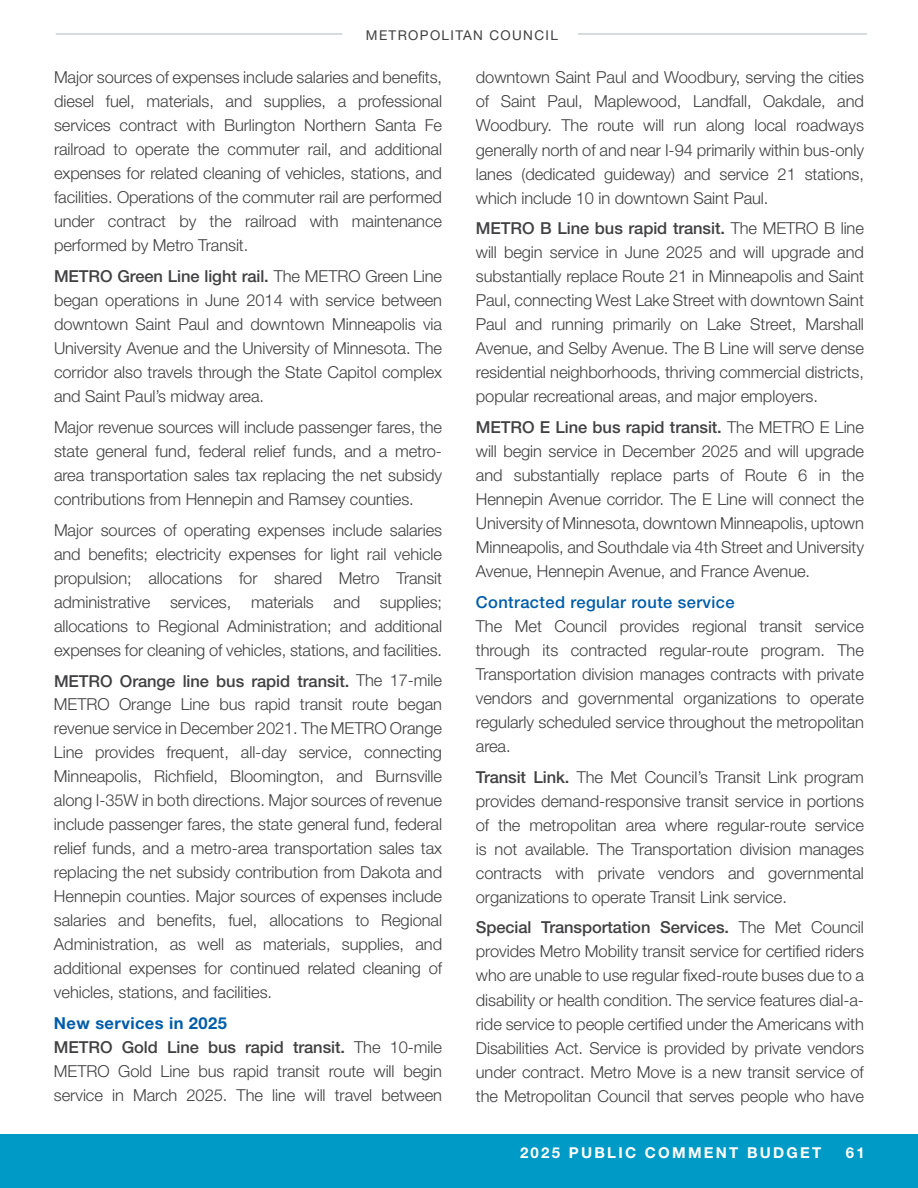
<style>
.page{position:relative;width:918px;height:1188px;background:#fff}
.page>*{position:absolute;margin:0;border:0;box-sizing:border-box;transform-origin:0 0}
.Body_01_-_Align_Left{font:300 16.5px/24px "Helvetica Neue LT Std";letter-spacing:-.005em;color:#414042;text-align:justify}
.Heading_3{font:500 16.5px "Helvetica Neue LT Std";letter-spacing:.025em;color:#005daa}
.Heading_3-2{font:700 16.5px "Helvetica Neue LT Std";letter-spacing:.025em;color:#005daa}
.t1{font:700 15px "Helvetica Neue LT Std";letter-spacing:.15em;color:#fff}
.t2{font:13.5px "Helvetica Neue LT Std";letter-spacing:.1em;color:#414042}
.s1{font-weight:500}
</style>
<div class="page">
<div style="left:0;top:1134px;width:918px;height:54px;background:#009ac7"></div>
<hr style="left:56px;top:33px;width:286px;height:2px;background:#cacfd2">
<hr style="left:578px;top:33px;width:289px;height:2px;background:#cacfd2">
<p class="t2" style="left:366px;top:27px;width:193px">METROPOLITAN COUNCIL</p>
<p class="Body_01_-_Align_Left" style="left:54px;top:65px;width:390px">Major sources of expenses include salaries and benefits, diesel fuel, materials, and supplies, a professional services contract with Burlington Northern Santa Fe railroad to operate the commuter rail, and additional expenses for related cleaning of vehicles, stations, and facilities. Operations of the commuter rail are performed under contract by the railroad with maintenance performed by Metro Transit.</p>
<p class="Body_01_-_Align_Left" style="left:54px;top:264px;width:390px"><span class="s1">METRO Green Line light rail.</span> The METRO Green Line began operations in June 2014 with service between downtown Saint Paul and downtown Minneapolis via University Avenue and the University of Minnesota. The corridor also travels through the State Capitol complex and Saint Paul’s midway area.</p>
<p class="Body_01_-_Align_Left" style="left:54px;top:415px;width:390px">Major revenue sources will include passenger fares, the state general fund, federal relief funds, and a metro&shy;area transportation sales tax replacing the net subsidy contributions from Hennepin and Ramsey counties.</p>
<p class="Body_01_-_Align_Left" style="left:54px;top:518px;width:390px">Major sources of operating expenses include salaries and benefits; electricity expenses for light rail vehicle propulsion; allocations for shared Metro Transit administrative services, materials and supplies; allocations to Regional Administration; and additional expenses for cleaning of vehicles, stations, and facilities.</p>
<p class="Body_01_-_Align_Left" style="left:54px;top:668px;width:390px"><span class="s1">METRO Orange line bus rapid transit.</span> The 17-mile METRO Orange Line bus rapid transit route began revenue service in December 2021. The METRO Orange Line provides frequent, all-day service, connecting Minneapolis, Richfield, Bloomington, and Burnsville along I-35W in both directions. Major sources of revenue include passenger fares, the state general fund, federal relief funds, and a metro-area transportation sales tax replacing the net subsidy contribution from Dakota and Hennepin counties. Major sources of expenses include salaries and benefits, fuel, allocations to Regional Administration, as well as materials, supplies, and additional expenses for continued related cleaning of vehicles, stations, and facilities.</p>
<p class="Heading_3-2" style="left:54px;top:1013px;width:174px">New services in 2025</p>
<p class="Body_01_-_Align_Left" style="left:54px;top:1035px;width:390px"><span class="s1">METRO Gold Line bus rapid transit.</span> The 10-mile METRO Gold Line bus rapid transit route will begin service in March 2025. The line will travel between</p>
<p class="Body_01_-_Align_Left" style="left:476px;top:65px;width:390px">downtown Saint Paul and Woodbury, serving the cities of Saint Paul, Maplewood, Landfall, Oakdale, and Woodbury. The route will run along local roadways generally north of and near I-94 primarily within bus-only lanes (dedicated guideway) and service 21 stations, which include 10 in downtown Saint Paul.</p>
<p class="Body_01_-_Align_Left" style="left:476px;top:216px;width:390px"><span class="s1">METRO B Line bus rapid transit.</span> The METRO B line will begin service in June 2025 and will upgrade and substantially replace Route 21 in Minneapolis and Saint Paul, connecting West Lake Street with downtown Saint Paul and running primarily on Lake Street, Marshall Avenue, and Selby Avenue. The B Line will serve dense residential neighborhoods, thriving commercial districts, popular recreational areas, and major employers.</p>
<p class="Body_01_-_Align_Left" style="left:476px;top:415px;width:390px"><span class="s1">METRO E Line bus rapid transit.</span> The METRO E Line will begin service in December 2025 and will upgrade and substantially replace parts of Route 6 in the Hennepin Avenue corridor. The E Line will connect the University of Minnesota, downtown Minneapolis, uptown Minneapolis, and Southdale via 4th Street and University Avenue, Hennepin Avenue, and France Avenue.</p>
<p class="Heading_3" style="left:476px;top:592px;width:260px">Contracted regular route service</p>
<p class="Body_01_-_Align_Left" style="left:476px;top:614px;width:390px">The Met Council provides regional transit service through its contracted regular-route program. The Transportation division manages contracts with private vendors and governmental organizations to operate regularly scheduled service throughout the metropolitan area.</p>
<p class="Body_01_-_Align_Left" style="left:476px;top:764px;width:390px"><span class="s1">Transit Link.</span> The Met Council’s Transit Link program provides demand-responsive transit service in portions of the metropolitan area where regular-route service is not available. The Transportation division manages contracts with private vendors and governmental organizations to operate Transit Link service.</p>
<p class="Body_01_-_Align_Left" style="left:476px;top:915px;width:390px"><span class="s1">Special Transportation Services.</span> The Met Council provides Metro Mobility transit service for certified riders who are unable to use regular fixed-route buses due to a disability or health condition. The service features dial-a&shy;ride service to people certified under the Americans with Disabilities Act. Service is provided by private vendors under contract. Metro Move is a new transit service of the Metropolitan Council that serves people who have</p>
<p class="t1" style="left:520px;top:1144px;width:303px">2025 PUBLIC COMMENT BUDGET</p>
<p class="t1" style="left:846px;top:1144px;width:20px">61</p>
</div>
